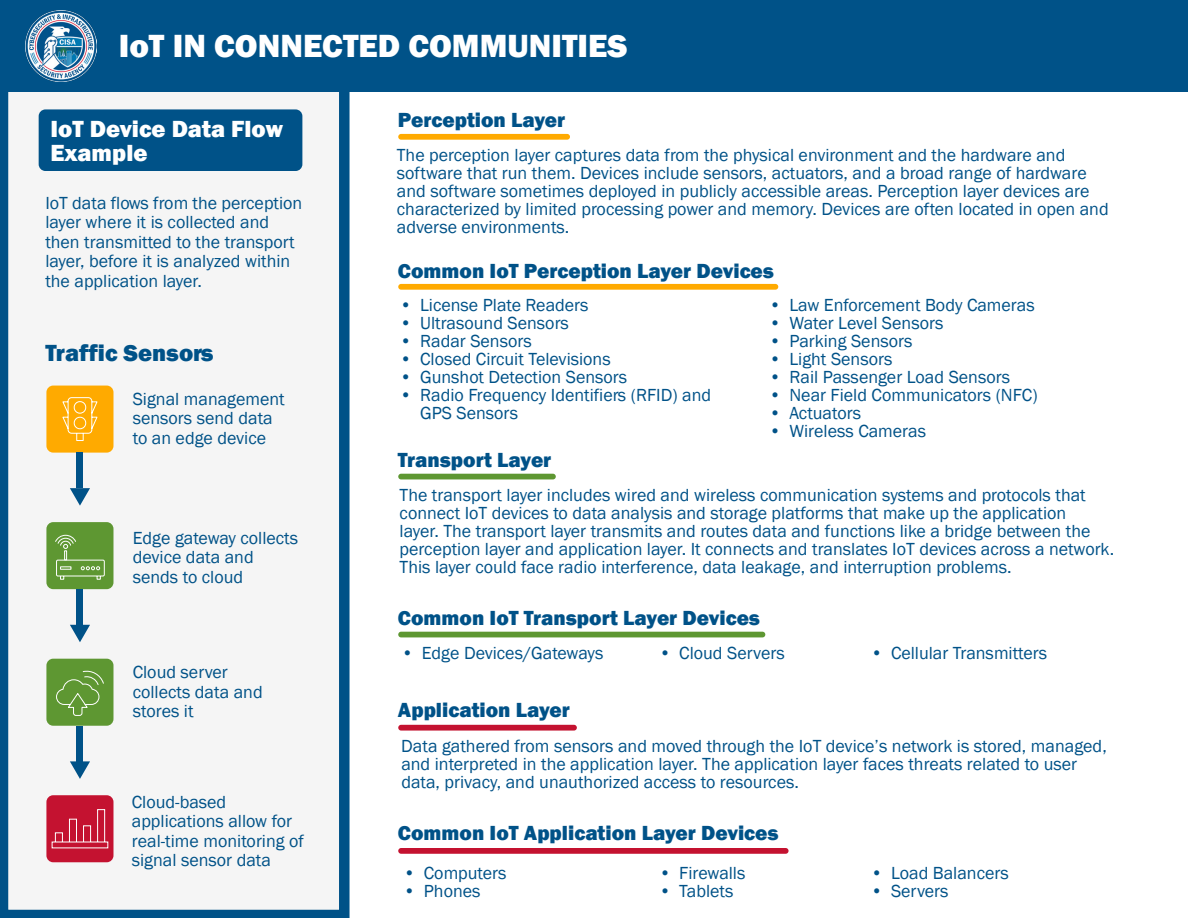
<style>
.page{position:relative;width:1188px;height:918px;background:#fff}
.page>*{position:absolute;margin:0;border:0;box-sizing:border-box;transform-origin:0 0}
.t1{font:800 33px "Franklin Gothic";color:#fff}
.t2{font:800 24px/24px "Franklin Gothic";color:#fff}
.t3{font:800 24px "Franklin Gothic";color:#005288}
.t4{font:800 21px "Franklin Gothic";color:#005288}
.t5{font:18px/19.5px "Franklin Gothic";color:#005288}
</style>
<div class="page">
<svg style="left:0;top:92px;width:350px;height:826px"></svg>
<div style="left:39px;top:109px;width:263px;height:62px;background:#005288;border-radius:7px"></div>
<div style="left:398px;top:134px;width:172px;height:6px;background:#fa0;border-radius:3px"></div>
<div style="left:398px;top:284px;width:380px;height:6px;background:#fa0;border-radius:3px"></div>
<div style="left:398px;top:474px;width:158px;height:5px;background:#5e9732;border-radius:3px"></div>
<div style="left:398px;top:632px;width:367px;height:5px;background:#5e9732;border-radius:3px"></div>
<div style="left:398px;top:725px;width:179px;height:6px;background:#c41230;border-radius:3px"></div>
<div style="left:398px;top:848px;width:391px;height:6px;background:#c41230;border-radius:3px"></div>
<div style="left:46px;top:386px;width:67px;height:67px;background:#fa0;border-radius:7px"></div>
<div style="left:46px;top:522px;width:67px;height:67px;background:#5e9732;border-radius:7px"></div>
<div style="left:46px;top:659px;width:67px;height:67px;background:#5e9732;border-radius:7px"></div>
<div style="left:46px;top:795px;width:67px;height:67px;background:#c41230;border-radius:7px"></div>
<svg style="left:56px;top:670px;width:48px;height:46px"></svg>
<svg style="left:55px;top:535px;width:50px;height:45px"></svg>
<svg style="left:62px;top:397px;width:36px;height:44px"></svg>
<svg style="left:51px;top:809px;width:58px;height:40px"></svg>
<svg style="left:70px;top:488px;width:20px;height:18px"></svg>
<svg style="left:70px;top:625px;width:20px;height:17px"></svg>
<svg style="left:70px;top:761px;width:20px;height:18px"></svg>
<div style="left:77px;top:453px;width:6px;height:35px;background:#005288"></div>
<div style="left:77px;top:589px;width:6px;height:36px;background:#005288"></div>
<div style="left:77px;top:726px;width:6px;height:35px;background:#005288"></div>
<div style="left:0;top:0;width:1188px;height:92px;background:#005288"></div>
<img style="left:26px;top:11px;width:70px;height:70px">
<h1 class="t1" style="left:119px;top:25px;width:510px">IoT IN CONNECTED COMMUNITIES</h1>
<h2 class="t2" style="left:51px;top:116px;width:234px">IoT Device Data Flow<br>Example</h2>
<p class="t5" style="left:45px;top:193px;width:259px">IoT data flows from the perception layer where it is collected and then transmitted to the transport layer, before it is analyzed within the application layer.</p>
<h3 class="t3" style="left:45px;top:337px;width:170px">Traffic Sensors</h3>
<p class="t5" style="left:133px;top:389px;width:154px">Signal management sensors send data to an edge device</p>
<p class="t5" style="left:133px;top:528px;width:167px">Edge gateway collects device data and sends to cloud</p>
<p class="t5" style="left:133px;top:663px;width:131px">Cloud server collects data and stores it</p>
<p class="t5" style="left:132px;top:793px;width:174px">Cloud-based applications allow for real-time monitoring of signal sensor data</p>
<h2 class="t4" style="left:398px;top:107px;width:169px">Perception Layer</h2>
<p class="t5" style="left:397px;top:147px;width:713px;line-height:18px">The perception layer captures data from the physical environment and the hardware and software that run them. Devices include sensors, actuators, and a broad range of hardware and software sometimes deployed in publicly accessible areas. Perception layer devices are characterized by limited processing power and memory. Devices are often located in open and adverse environments.</p>
<h2 class="t4" style="left:398px;top:257px;width:378px">Common IoT Perception Layer Devices</h2>
<p class="t5" style="left:400px;top:296px;width:190px">• License Plate Readers</p>
<p class="t5" style="left:400px;top:314px;width:171px">• Ultrasound Sensors</p>
<p class="t5" style="left:400px;top:332px;width:133px">• Radar Sensors</p>
<p class="t5" style="left:400px;top:350px;width:212px">• Closed Circuit Televisions</p>
<p class="t5" style="left:400px;top:368px;width:229px">• Gunshot Detection Sensors</p>
<p class="t5" style="left:420px;top:386px;width:293px;line-height:18px;text-indent:-20px">• Radio Frequency Identifiers (RFID) and<br>GPS Sensors</p>
<p class="t5" style="left:769px;top:296px;width:267px">• Law Enforcement Body Cameras</p>
<p class="t5" style="left:769px;top:314px;width:176px">• Water Level Sensors</p>
<p class="t5" style="left:769px;top:332px;width:145px">• Parking Sensors</p>
<p class="t5" style="left:769px;top:350px;width:125px">• Light Sensors</p>
<p class="t5" style="left:769px;top:368px;width:242px">• Rail Passenger Load Sensors</p>
<p class="t5" style="left:769px;top:386px;width:270px">• Near Field Communicators (NFC)</p>
<p class="t5" style="left:769px;top:404px;width:93px">• Actuators</p>
<p class="t5" style="left:769px;top:422px;width:158px">• Wireless Cameras</p>
<h2 class="t4" style="left:398px;top:447px;width:155px">Transport Layer</h2>
<p class="t5" style="left:400px;top:487px;width:716px;line-height:18px">The transport layer includes wired and wireless communication systems and protocols that connect IoT devices to data analysis and storage platforms that make up the application<br>layer. The transport layer transmits and routes data and functions like a bridge between the perception layer and application layer. It connects and translates IoT devices across a network.<br>This layer could face radio interference, data leakage, and interruption problems.</p>
<h2 class="t4" style="left:398px;top:604px;width:364px">Common IoT Transport Layer Devices</h2>
<p class="t5" style="left:401px;top:644px;width:203px">• Edge Devices/Gateways</p>
<p class="t5" style="left:659px;top:644px;width:127px">• Cloud Servers</p>
<p class="t5" style="left:871px;top:644px;width:178px">• Cellular Transmitters</p>
<h2 class="t4" style="left:398px;top:696px;width:173px">Application Layer</h2>
<p class="t5" style="left:401px;top:737px;width:707px;line-height:18px">Data gathered from sensors and moved through the IoT device’s network is stored, managed, and interpreted in the application layer. The application layer faces threats related to user data, privacy, and unauthorized access to resources.</p>
<h2 class="t4" style="left:398px;top:819px;width:382px">Common IoT Application Layer Devices</h2>
<p class="t5" style="left:404px;top:863px;width:104px">• Computers</p>
<p class="t5" style="left:404px;top:881px;width:78px">• Phones</p>
<p class="t5" style="left:659px;top:863px;width:88px">• Firewalls</p>
<p class="t5" style="left:659px;top:881px;width:76px">• Tablets</p>
<p class="t5" style="left:871px;top:863px;width:140px">• Load Balancers</p>
<p class="t5" style="left:871px;top:881px;width:79px">• Servers</p>
</div>
